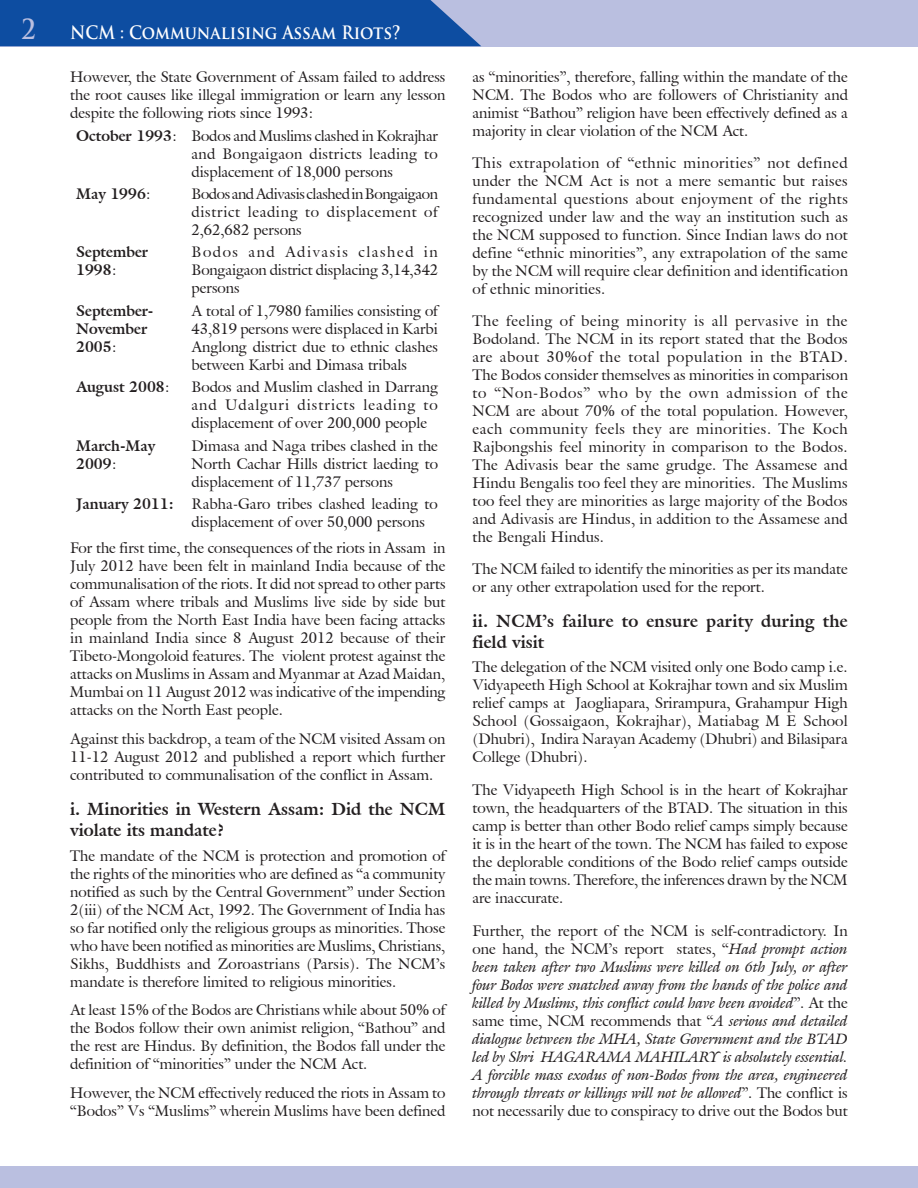
<style>
.page{position:relative;width:918px;height:1188px;background:#fff}
.page>*{position:absolute;margin:0;border:0;box-sizing:border-box;transform-origin:0 0}
.t1{font:700 27px "Trajan Pro";color:#babfe0;scale:.9 1}
.t2{font:700 18px "Trajan Pro";color:#fff;scale:.9 1}
.Sub_Head{font:700 17.25px/20.7px "Galliard IT Cby BT";color:#231f20}
.BODY_TEXT{font:15px/18px "Galliard IT Cby BT";color:#231f20;text-align:justify}
.BODY_TEXT-2{font:italic 15px/18px "Galliard IT Cby BT";color:#231f20;text-align:justify}
.BODY_TEXT-3{font:700 15px/18px "Galliard IT Cby BT";color:#231f20}
.s1{font-weight:400}
.s2{font-style:normal}
</style>
<div class="page">
<div style="left:0;top:0;width:918px;height:46px;background:#babfe0"></div>
<div style="left:0;top:1167px;width:918px;height:21px;background:#babfe0"></div>
<div style="left:0;top:0;width:481px;height:46px;background:#0d4da1"></div>
<p class="t1" style="left:21px;top:13px;width:18px">2</p>
<p class="t2" style="left:70px;top:21px;width:369px">NCM : Communalising Assam Riots?</p>
<p class="BODY_TEXT" style="left:70px;top:67px;width:377px">However, the State Government of Assam failed to address the root causes like illegal immigration or learn any lesson despite the following riots since 1993:</p>
<p class="BODY_TEXT-3" style="left:76px;top:126px;width:102px">October 1993<span class="s1">:</span></p>
<p class="BODY_TEXT" style="left:192px;top:126px;width:248px">Bodos and Muslims clashed in Kokrajhar and Bongaigaon districts leading to displacement of 18,000 persons</p>
<p class="BODY_TEXT-3" style="left:76px;top:185px;width:76px">May 1996<span class="s1">:</span></p>
<p class="BODY_TEXT" style="left:192px;top:185px;width:248px">Bodos and Adivasis clashed in Bongaigaon district leading to displacement of 2,62,682 persons</p>
<p class="BODY_TEXT-3" style="left:76px;top:243px;width:74px">September<br>1998<span class="s1">:</span></p>
<p class="BODY_TEXT" style="left:192px;top:243px;width:248px">Bodos and Adivasis clashed in Bongaigaon district displacing 3,14,342 persons</p>
<p class="BODY_TEXT-3" style="left:76px;top:302px;width:79px">September-<br>November<br>2005<span class="s1">:</span></p>
<p class="BODY_TEXT" style="left:192px;top:302px;width:248px">A total of 1,7980 families consisting of 43,819 persons were displaced in Karbi Anglong district due to ethnic clashes between Karbi and Dimasa tribals</p>
<p class="BODY_TEXT-3" style="left:76px;top:378px;width:95px">August 2008<span class="s1">:</span></p>
<p class="BODY_TEXT" style="left:192px;top:378px;width:248px">Bodos and Muslim clashed in Darrang and Udalguri districts leading to displacement of over 200,000 people</p>
<p class="BODY_TEXT-3" style="left:76px;top:436px;width:81px">March-May<br>2009<span class="s1">:</span></p>
<p class="BODY_TEXT" style="left:192px;top:436px;width:248px">Dimasa and Naga tribes clashed in the North Cachar Hills district laeding to displacement of 11,737 persons</p>
<p class="BODY_TEXT-3" style="left:76px;top:495px;width:99px">January 2011:</p>
<p class="BODY_TEXT" style="left:192px;top:495px;width:248px">Rabha-Garo tribes clashed leading to displacement of over 50,000 persons</p>
<p class="BODY_TEXT" style="left:70px;top:539px;width:377px">For the first time, the consequences of the riots in Assam in July 2012 have been felt in mainland India because of the communalisation of the riots. It did not spread to other parts of Assam where tribals and Muslims live side by side but people from the North East India have been facing attacks in mainland India since 8 August 2012 because of their Tibeto-Mongoloid features. The violent protest against the attacks on Muslims in Assam and Myanmar at Azad Maidan, Mumbai on 11 August 2012 was indicative of the impending attacks on the North East people.</p>
<p class="BODY_TEXT" style="left:70px;top:730px;width:377px">Against this backdrop, a team of the NCM visited Assam on 11-12 August 2012 and published a report which further contributed to communalisation of the conflict in Assam.</p>
<p class="Sub_Head" style="left:70px;top:799px;width:377px">i. Minorities in Western Assam: Did the NCM violate its mandate?</p>
<p class="BODY_TEXT" style="left:70px;top:846px;width:377px">The mandate of the NCM is protection and promotion of the rights of the minorities who are defined as “a community notified as such by the Central Government” under Section 2(iii) of the NCM Act, 1992. The Government of India has so far notified only the religious groups as minorities. Those who have been notified as minorities are Muslims, Christians, Sikhs, Buddhists and Zoroastrians (Parsis). The NCM’s mandate is therefore limited to religious minorities.</p>
<p class="BODY_TEXT" style="left:70px;top:1001px;width:377px">At least 15% of the Bodos are Christians while about 50% of the Bodos follow their own animist religion, “Bathou” and the rest are Hindus. By definition, the Bodos fall under the definition of “minorities” under the NCM Act.</p>
<p class="BODY_TEXT" style="left:70px;top:1083px;width:377px">However, the NCM effectively reduced the riots in Assam to “Bodos” Vs “Muslims” wherein Muslims have been defined</p>
<p class="BODY_TEXT" style="left:472px;top:67px;width:377px">as “minorities”, therefore, falling within the mandate of the NCM. The Bodos who are followers of Christianity and animist “Bathou” religion have been effectively defined as a majority in clear violation of the NCM Act.</p>
<p class="BODY_TEXT" style="left:472px;top:153px;width:377px">This extrapolation of “ethnic minorities” not defined under the NCM Act is not a mere semantic but raises fundamental questions about enjoyment of the rights recognized under law and the way an institution such as the NCM supposed to function. Since Indian laws do not define “ethnic minorities”, any extrapolation of the same by the NCM will require clear definition and identification of ethnic minorities.</p>
<p class="BODY_TEXT" style="left:472px;top:311px;width:377px">The feeling of being minority is all pervasive in the Bodoland. The NCM in its report stated that the Bodos are about 30%of the total population in the BTAD.<br>The Bodos consider themselves as minorities in comparison to “Non-Bodos” who by the own admission of the NCM are about 70% of the total population. However, each community feels they are minorities. The Koch Rajbongshis feel minority in comparison to the Bodos.<br>The Adivasis bear the same grudge. The Assamese and Hindu Bengalis too feel they are minorities. The Muslims too feel they are minorities as large majority of the Bodos and Adivasis are Hindus, in addition to the Assamese and the Bengali Hindus.</p>
<p class="BODY_TEXT" style="left:472px;top:559px;width:377px">The NCM failed to identify the minorities as per its mandate or any other extrapolation used for the report.</p>
<p class="Sub_Head" style="left:472px;top:611px;width:377px">ii. NCM’s failure to ensure parity during the field visit</p>
<p class="BODY_TEXT" style="left:472px;top:658px;width:377px">The delegation of the NCM visited only one Bodo camp i.e.<br>Vidyapeeth High School at Kokrajhar town and six Muslim relief camps at Jaogliapara, Srirampura, Grahampur High School (Gossaigaon, Kokrajhar), Matiabag M E School (Dhubri), Indira Narayan Academy (Dhubri) and Bilasipara College (Dhubri).</p>
<p class="BODY_TEXT" style="left:472px;top:781px;width:377px">The Vidyapeeth High School is in the heart of Kokrajhar town, the headquarters of the BTAD. The situation in this camp is better than other Bodo relief camps simply because it is in the heart of the town. The NCM has failed to expose the deplorable conditions of the Bodo relief camps outside the main towns. Therefore, the inferences drawn by the NCM are inaccurate.</p>
<p class="BODY_TEXT-2" style="left:472px;top:922px;width:377px"><span class="s2">Further, the report of the NCM is self-contradictory. In one hand, the NCM’s report states, “</span>Had prompt action been taken after two Muslims were killed on 6th July, or after four Bodos were snatched away from the hands of the police and killed by Muslims, this conflict could have been avoided<span class="s2">”. At the same time, NCM recommends that “</span>A serious and detailed dialogue between the MHA, State Government and the BTAD led by Shri HAGARAMA MAHILARY is absolutely essential.<br>A forcible mass exodus of non-Bodos from the area, engineered through threats or killings will not be allowed<span class="s2">”. The conflict is not necessarily due to conspiracy to drive out the Bodos but</span></p>
</div>
